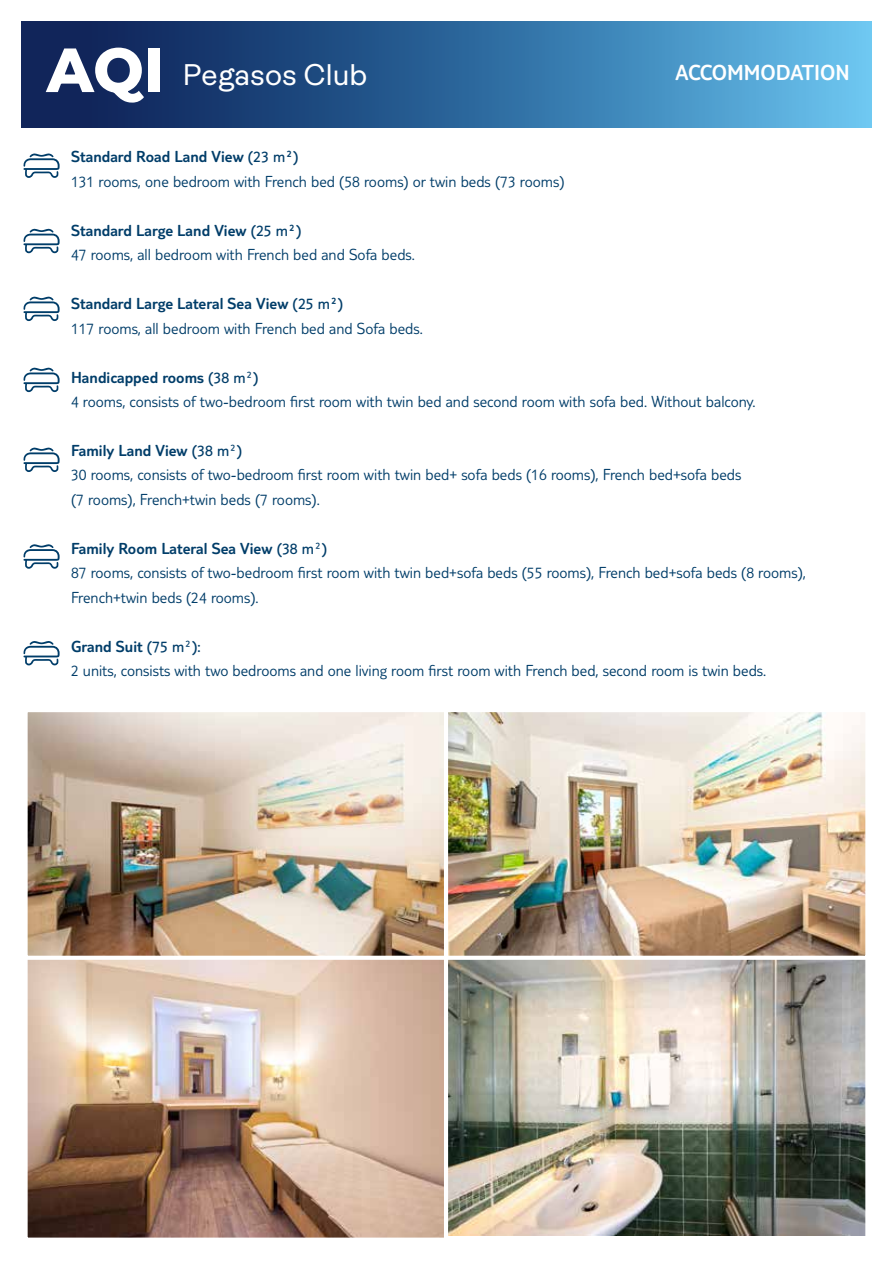
<style>
.page{position:relative;width:893px;height:1263px;background:#fff}
.page>*{position:absolute;margin:0;border:0;box-sizing:border-box;transform-origin:0 0}
.t1{font:30px "Ambit";color:#fff}
.t2{font:300 22.5px "TUI Type Pro";color:#fff}
.t3{font:300 16.5px/24.5px "TUI Type Pro";color:#003d69}
.s1{font-style:inherit}
.s2{font-weight:400}
</style>
<div class="page">
<svg style="left:21px;top:21px;width:851px;height:107px;background:#336c9f"></svg>
<svg style="left:46px;top:48px;width:98px;height:55px"></svg>
<div style="left:148px;top:48px;width:12px;height:44px;background:#fff"></div>
<svg style="left:449px;top:1235px;width:12px;height:1px"></svg>
<svg style="left:24px;top:153px;width:36px;height:25px"></svg>
<svg style="left:24px;top:229px;width:36px;height:24px"></svg>
<svg style="left:24px;top:297px;width:36px;height:24px"></svg>
<svg style="left:24px;top:368px;width:36px;height:24px"></svg>
<svg style="left:24px;top:448px;width:36px;height:24px"></svg>
<svg style="left:24px;top:544px;width:36px;height:25px"></svg>
<svg style="left:24px;top:641px;width:36px;height:24px"></svg>
<img style="left:29px;top:713px;width:415px;height:524px">
<div style="left:24px;top:955px;width:425px;height:287px;border:4px solid #fff"></div>
<div style="left:24px;top:708px;width:425px;height:252px;border:4px solid #fff"></div>
<img style="left:449px;top:713px;width:415px;height:522px">
<div style="left:444px;top:955px;width:425px;height:287px;border:4px solid #fff"></div>
<div style="left:444px;top:708px;width:425px;height:252px;border:4px solid #fff"></div>
<h1 class="t1" style="left:183px;top:58px;width:186px">Pegasos Club</h1>
<h2 class="t2" style="left:675px;top:60px;width:176px">ACCOMMODATION</h2>
<p class="t3" style="left:71px;top:144px;width:495px"><span class="s1">Standard Road Land View</span> <span class="s2">(23 m²)<br></span>131 rooms, one bedroom with French bed (58 rooms) or twin beds (73 rooms)</p>
<p class="t3" style="left:71px;top:218px;width:345px"><span class="s1">Standard Large Land View</span> <span class="s2">(25 m²)<br></span>47 rooms, all bedroom with French bed and Sofa beds.</p>
<p class="t3" style="left:71px;top:291px;width:353px"><span class="s1">Standard Large Lateral Sea View</span> <span class="s2">(25 m²)<br></span>117 rooms, all bedroom with French bed and Sofa beds.</p>
<p class="t3" style="left:71px;top:364px;width:686px"><span class="s1">Handicapped rooms</span> <span class="s2">(38 m</span>²<span class="s2">)<br></span>4 rooms, consists of two-bedroom first room with twin bed and second room with sofa bed. Without balcony.</p>
<p class="t3" style="left:71px;top:438px;width:672px"><span class="s1">Family Land View</span> <span class="s2">(38 m</span>²<span class="s2">)<br></span>30 rooms, consists of two-bedroom first room with twin bed+ sofa beds (16 rooms), French bed+sofa beds (7 rooms), French+twin beds (7 rooms).</p>
<p class="t3" style="left:71px;top:536px;width:736px"><span class="s1">Family Room Lateral Sea View</span> <span class="s2">(38 m</span>²<span class="s2">)<br></span>87 rooms, consists of two-bedroom first room with twin bed+sofa beds (55 rooms), French bed+sofa beds (8 rooms),<br>French+twin beds (24 rooms).</p>
<p class="t3" style="left:71px;top:634px;width:697px"><span class="s1">Grand Suit</span> <span class="s2">(75 m</span>²<span class="s2">):<br></span>2 units, consists with two bedrooms and one living room first room with French bed, second room is twin beds.</p>
</div>
